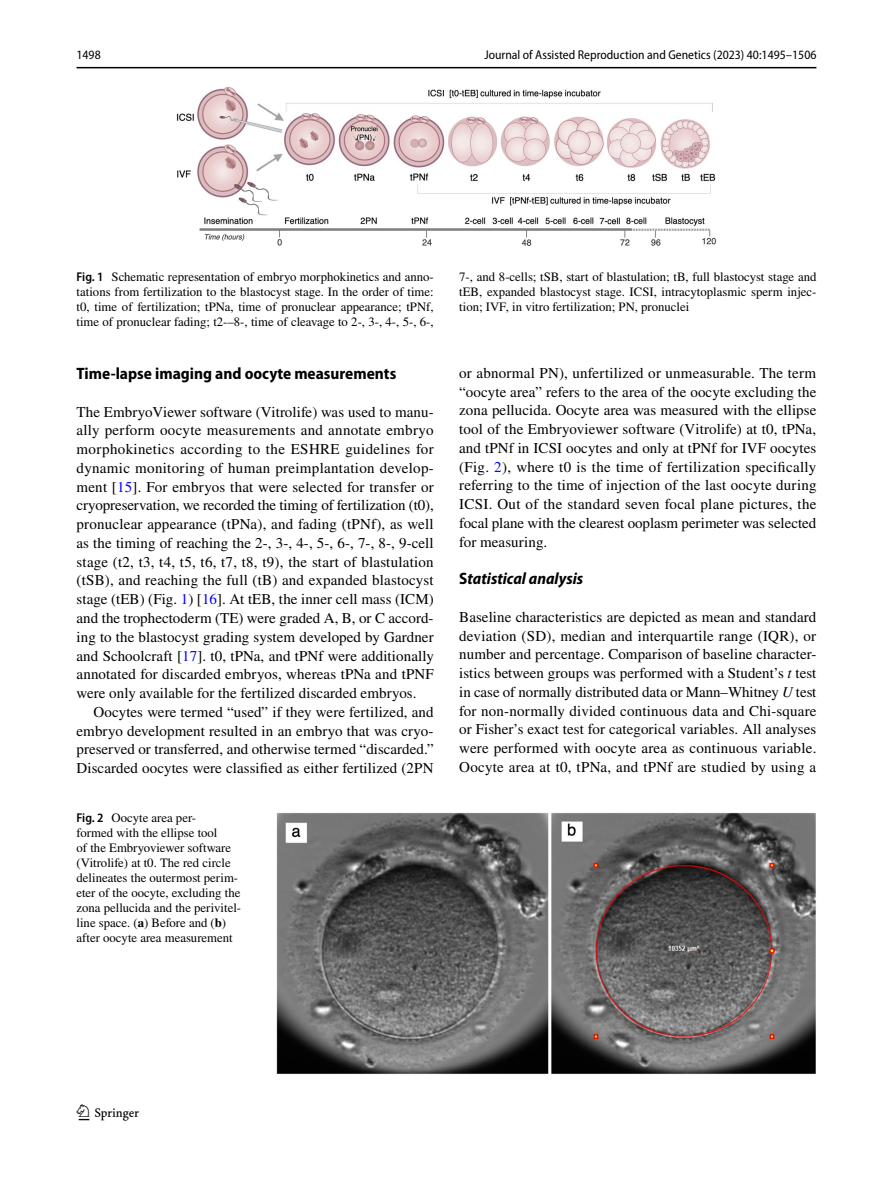
<style>
.page{position:relative;width:893px;height:1187px;background:#fff}
.page>*{position:absolute;margin:0;border:0;box-sizing:border-box;transform-origin:0 0}
.t1{font:22.5px "Springnew Regular 2";color:#000}
.t2{font:700 semi-condensed 16.5px "Myriad Pro";color:#000}
.t3{font:italic 700 semi-condensed 16.5px "Myriad Pro";color:#000}
.t4{font:15px/18.8px "STIX";letter-spacing:.005em;color:#000;text-align:justify}
.t5{font:12.75px/15px "STIX";color:#000;text-align:justify}
.t6{font:semi-condensed 12.75px "Myriad Pro";color:#000}
.s1{font-family:"Myriad Pro";font-weight:600;font-stretch:semi-condensed}
.s2{color:#00f}
.s3{font-weight:700}
.s4{font-style:normal}
.s5{font-style:italic}
</style>
<div class="page">
<hr style="left:77px;top:67px;width:739px;height:1px;background:#000">
<img style="left:176px;top:87px;width:540px;height:159px">
<img style="left:276px;top:812px;width:540px;height:261px">
<p class="t6" style="left:77px;top:48px;width:26px">1498</p>
<p class="t6" style="left:484px;top:48px;width:334px">Journal of Assisted Reproduction and Genetics (2023) 40:1495–1506</p>
<p class="t5" style="left:77px;top:270px;width:359px"><span class="s1">Fig. 1</span> Schematic representation of embryo morphokinetics and anno&shy;tations from fertilization to the blastocyst stage. In the order of time: t0, time of fertilization; tPNa, time of pronuclear appearance; tPNf, time of pronuclear fading; t2-–8-, time of cleavage to 2-, 3-, 4-, 5-, 6-,</p>
<p class="t5" style="left:459px;top:270px;width:359px">7-, and 8-cells; tSB, start of blastulation; tB, full blastocyst stage and tEB, expanded blastocyst stage. ICSI, intracytoplasmic sperm injec&shy;tion; IVF, in vitro fertilization; PN, pronuclei</p>
<p class="t2" style="left:77px;top:364px;width:321px">Time‑lapse imaging and oocyte measurements</p>
<p class="t4" style="left:77px;top:403px;width:359px">The EmbryoViewer software (Vitrolife) was used to manu&shy;ally perform oocyte measurements and annotate embryo morphokinetics according to the ESHRE guidelines for dynamic monitoring of human preimplantation develop&shy;ment [<span class="s2">15</span>]. For embryos that were selected for transfer or cryopreservation, we recorded the timing of fertilization (t0), pronuclear appearance (tPNa), and fading (tPNf), as well as the timing of reaching the 2-, 3-, 4-, 5-, 6-, 7-, 8-, 9-cell stage (t2, t3, t4, t5, t6, t7, t8, t9), the start of blastulation (tSB), and reaching the full (tB) and expanded blastocyst stage (tEB) (Fig. <span class="s2">1</span>) [<span class="s2">16</span>]. At tEB, the inner cell mass (ICM) and the trophectoderm (TE) were graded A, B, or C accord&shy;ing to the blastocyst grading system developed by Gardner and Schoolcraft [<span class="s2">17</span>]. t0, tPNa, and tPNf were additionally annotated for discarded embryos, whereas tPNa and tPNF were only available for the fertilized discarded embryos.</p>
<p class="t4" style="left:77px;top:703px;width:359px;text-indent:17px">Oocytes were termed “used” if they were fertilized, and embryo development resulted in an embryo that was cryo&shy;preserved or transferred, and otherwise termed “discarded.” Discarded oocytes were classified as either fertilized (2PN</p>
<p class="t5" style="left:77px;top:810px;width:166px;text-align:left"><span class="s1">Fig. 2</span> Oocyte area per-<br>formed with the ellipse tool<br>of the Embryoviewer software (Vitrolife) at t0. The red circle delineates the outermost perim&shy;eter of the oocyte, excluding the zona pellucida and the perivitel&shy;line space. (<span class="s3">a</span>) Before and (<span class="s3">b</span>) after oocyte area measurement</p>
<p class="t4" style="left:459px;top:364px;width:359px">or abnormal PN), unfertilized or unmeasurable. The term “oocyte area” refers to the area of the oocyte excluding the zona pellucida. Oocyte area was measured with the ellipse tool of the Embryoviewer software (Vitrolife) at t0, tPNa, and tPNf in ICSI oocytes and only at tPNf for IVF oocytes (Fig. <span class="s2">2</span>), where t0 is the time of fertilization specifically referring to the time of injection of the last oocyte during ICSI. Out of the standard seven focal plane pictures, the focal plane with the clearest ooplasm perimeter was selected for measuring.</p>
<p class="t3" style="left:459px;top:568px;width:126px"><span class="s4">S</span>tatistical analysis</p>
<p class="t4" style="left:459px;top:608px;width:359px">Baseline characteristics are depicted as mean and standard deviation (SD), median and interquartile range (IQR), or number and percentage. Comparison of baseline character&shy;istics between groups was performed with a Student’s <span class="s5">t</span> test in case of normally distributed data or Mann–Whitney <span class="s5">U</span> test for non-normally divided continuous data and Chi-square or Fisher’s exact test for categorical variables. All analyses were performed with oocyte area as continuous variable.<br>Oocyte area at t0, tPNa, and tPNf are studied by using a</p>
<h1 class="t1" style="left:79px;top:1104px;width:62px">1 3</h1>
</div>
